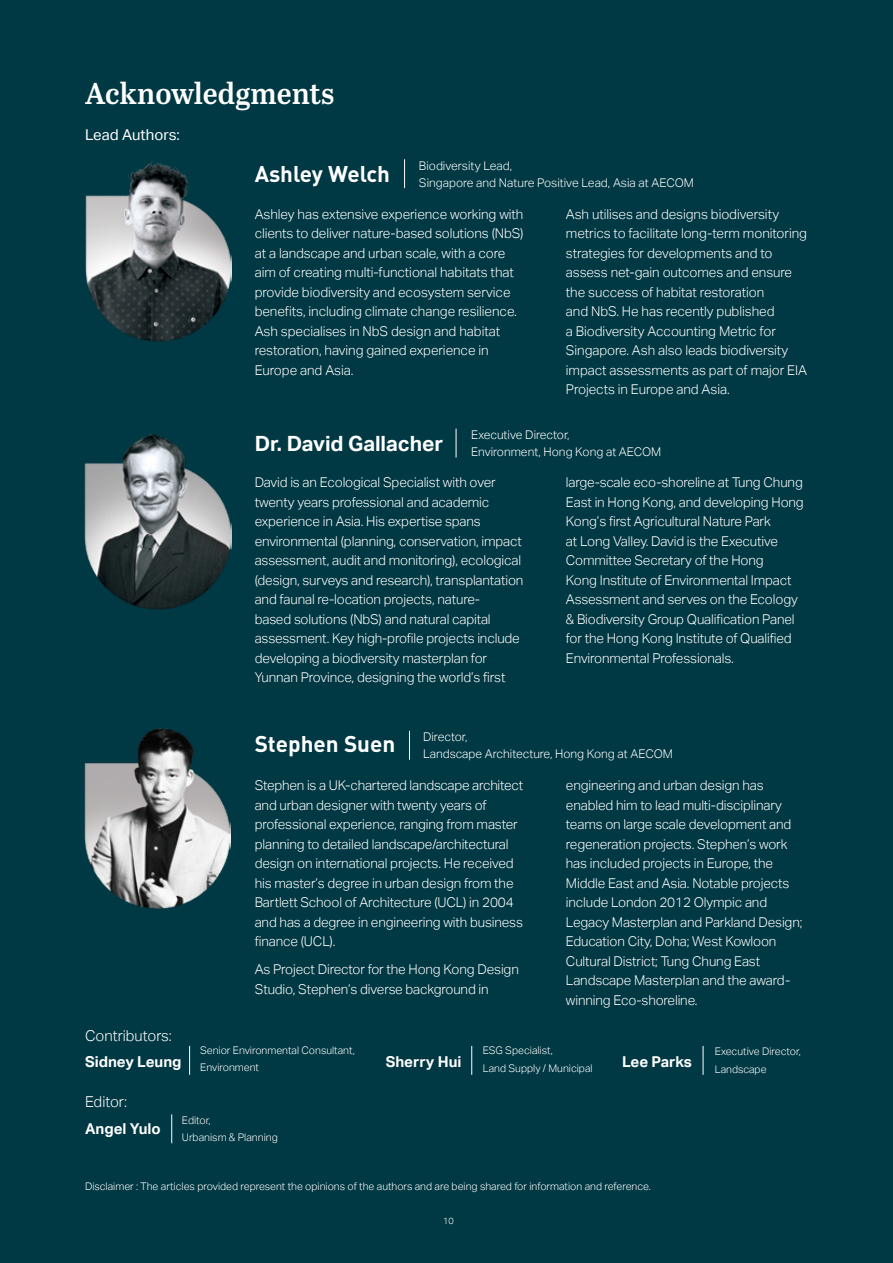
<style>
.page{position:relative;width:893px;height:1263px;background:#003843}
.page>*{position:absolute;margin:0;border:0;box-sizing:border-box;transform-origin:0 0}
.t1{font:30px "Abril Titling Sb";color:#fff}
.t2{font:700 22.5px "DIN Pro";color:#fff}
.t3{font:700 21px "AECOM Sans";letter-spacing:-.005em;color:#fff}
.t4{font:700 15px "AECOM Sans";color:#fff}
.t5{font:300 15px "AECOM Sans";color:#fff}
.t6{font:15px "AECOM Sans";color:#fff}
.t7{font:300 13.5px/19.5px "AECOM Sans";letter-spacing:-.01em;color:#fff}
.t8{font:300 12px/17.5px "AECOM Sans";color:#fff}
.t9{font:300 10.5px/17.5px "AECOM Sans";color:#fff}
.t10{font:300 9px "AECOM Sans";color:#fff}
</style>
<div class="page">
<img style="left:84px;top:434px;width:147px;height:176px">
<img style="left:85px;top:161px;width:147px;height:181px">
<img style="left:84px;top:728px;width:147px;height:181px">
<svg style="left:404px;top:159px;width:1px;height:29px"></svg>
<svg style="left:456px;top:429px;width:1px;height:28px"></svg>
<svg style="left:409px;top:731px;width:1px;height:29px"></svg>
<svg style="left:189px;top:1046px;width:1px;height:29px"></svg>
<svg style="left:171px;top:1114px;width:1px;height:29px"></svg>
<svg style="left:471px;top:1046px;width:1px;height:29px"></svg>
<svg style="left:703px;top:1046px;width:1px;height:29px"></svg>
<h1 class="t1" style="left:85px;top:72px;width:251px">Acknowledgments</h1>
<p class="t6" style="left:85px;top:126px;width:96px">Lead Authors:</p>
<h2 class="t2" style="left:255px;top:159px;width:137px">Ashley Welch</h2>
<p class="t8" style="left:419px;top:157px;width:276px">Biodiversity Lead,<br>Singapore and Nature Positive Lead, Asia at AECOM</p>
<p class="t7" style="left:255px;top:204px;width:270px">Ashley has extensive experience working with clients to deliver nature-based solutions (NbS) at a landscape and urban scale, with a core aim of creating multi-functional habitats that provide biodiversity and ecosystem service benefits, including climate change resilience.<br>Ash specialises in NbS design and habitat restoration, having gained experience in Europe and Asia.</p>
<p class="t7" style="left:566px;top:204px;width:243px">Ash utilises and designs biodiversity metrics to facilitate long-term monitoring strategies for developments and to assess net-gain outcomes and ensure the success of habitat restoration<br>and NbS. He has recently published<br>a Biodiversity Accounting Metric for Singapore. Ash also leads biodiversity impact assessments as part of major EIA Projects in Europe and Asia.</p>
<h3 class="t3" style="left:255px;top:431px;width:190px">Dr. David Gallacher</h3>
<p class="t8" style="left:471px;top:426px;width:192px">Executive Director,<br>Environment, Hong Kong at AECOM</p>
<p class="t7" style="left:255px;top:473px;width:270px">David is an Ecological Specialist with over twenty years professional and academic experience in Asia. His expertise spans environmental (planning, conservation, impact assessment, audit and monitoring), ecological (design, surveys and research), transplantation and faunal re-location projects, nature-<br>based solutions (NbS) and natural capital assessment. Key high-profile projects include developing a biodiversity masterplan for Yunnan Province, designing the world’s first</p>
<p class="t7" style="left:566px;top:473px;width:239px">large-scale eco-shoreline at Tung Chung East in Hong Kong, and developing Hong Kong’s first Agricultural Nature Park<br>at Long Valley. David is the Executive Committee Secretary of the Hong<br>Kong Institute of Environmental Impact Assessment and serves on the Ecology &amp; Biodiversity Group Qualification Panel for the Hong Kong Institute of Qualified Environmental Professionals.</p>
<h2 class="t2" style="left:255px;top:728px;width:142px">Stephen Suen</h2>
<p class="t8" style="left:423px;top:728px;width:251px">Director,<br>Landscape Architecture, Hong Kong at AECOM</p>
<p class="t7" style="left:255px;top:776px;width:270px">Stephen is a UK-chartered landscape architect and urban designer with twenty years of professional experience, ranging from master planning to detailed landscape/architectural design on international projects. He received his master’s degree in urban design from the Bartlett School of Architecture (UCL) in 2004 and has a degree in engineering with business finance (UCL).</p>
<p class="t7" style="left:255px;top:960px;width:266px">As Project Director for the Hong Kong Design<br>Studio, Stephen’s diverse background in</p>
<p class="t7" style="left:566px;top:776px;width:238px">engineering and urban design has enabled him to lead multi-disciplinary teams on large scale development and regeneration projects. Stephen’s work has included projects in Europe, the Middle East and Asia. Notable projects include London 2012 Olympic and Legacy Masterplan and Parkland Design; Education City, Doha; West Kowloon Cultural District; Tung Chung East Landscape Masterplan and the award&shy;winning Eco-shoreline.</p>
<p class="t5" style="left:85px;top:1027px;width:88px">Contributors:</p>
<p class="t4" style="left:85px;top:1053px;width:98px">Sidney Leung</p>
<p class="t4" style="left:386px;top:1053px;width:77px">Sherry Hui</p>
<p class="t4" style="left:622px;top:1053px;width:71px">Lee Parks</p>
<p class="t9" style="left:200px;top:1041px;width:156px">Senior Environmental Consultant,<br>Environment</p>
<p class="t9" style="left:483px;top:1042px;width:111px">ESG Specialist,<br>Land Supply / Municipal</p>
<p class="t9" style="left:715px;top:1043px;width:88px">Executive Director,<br>Landscape</p>
<p class="t5" style="left:85px;top:1093px;width:43px">Editor:</p>
<p class="t4" style="left:85px;top:1119px;width:77px">Angel Yulo</p>
<p class="t9" style="left:182px;top:1111px;width:97px">Editor,<br>Urbanism &amp; Planning</p>
<p class="t9" style="left:85px;top:1177px;width:567px">Disclaimer : The articles provided represent the opinions of the authors and are being shared for information and reference.</p>
<p class="t10" style="left:443px;top:1215px;width:12px">10</p>
</div>
